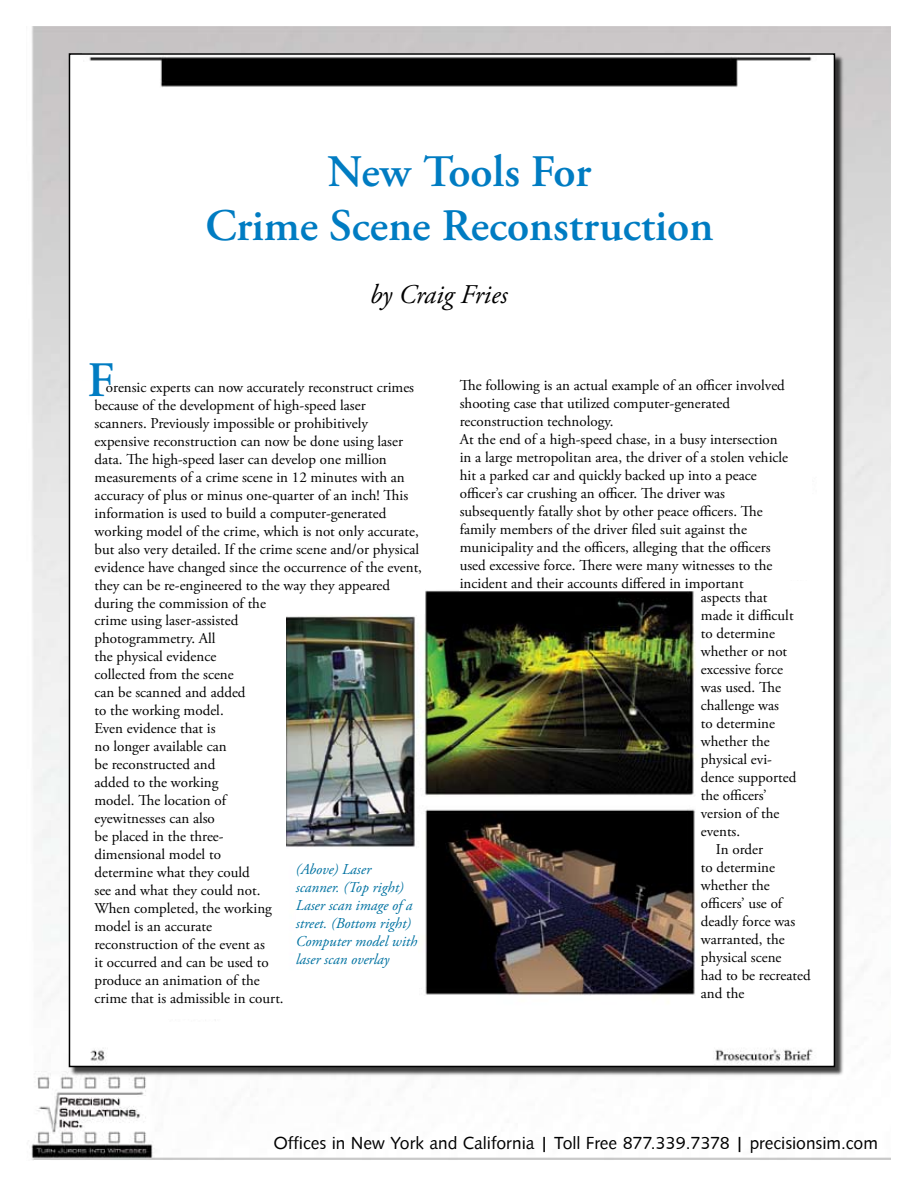
<style>
.page{position:relative;width:918px;height:1188px;background:#fff}
.page>*{position:absolute;margin:0;border:0;box-sizing:border-box;transform-origin:0 0}
.t1{font:600 49.5px "Adobe Garamond Pro";color:#007cc2}
.t2{font:600 45px/54px "Adobe Garamond Pro";color:#007cc2;text-align:center}
.t3{font:italic 27px "Adobe Garamond Pro";color:#000}
.t4{font:18px "Syntax T";color:#000}
.t5{font:15px/18px "Adobe Garamond Pro";color:#000}
.t6{font:italic 15px/18px "Adobe Garamond Pro";color:#0072a1}
</style>
<div class="page">
<img style="left:31px;top:27px;width:860px;height:1133px">
<div style="left:70px;top:54px;width:775px;height:1023px;background:#000;opacity:.75"></div>
<img style="left:82px;top:56px;width:750px;height:1008px">
<div style="left:166px;top:153px;width:587px;height:107px;background:#fff"></div>
<div style="left:370px;top:284px;width:155px;height:45px;background:#fff"></div>
<div style="left:78px;top:381px;width:369px;height:199px;background:#fff"></div>
<div style="left:88px;top:584px;width:80px;height:445px;background:#fff"></div>
<div style="left:95px;top:381px;width:330px;height:233px;background:#fff"></div>
<div style="left:94px;top:614px;width:192px;height:405px;background:#fff"></div>
<div style="left:444px;top:381px;width:368px;height:199px;background:#fff"></div>
<div style="left:460px;top:379px;width:330px;height:211px;background:#fff"></div>
<div style="left:701px;top:591px;width:117px;height:448px;background:#fff"></div>
<div style="left:296px;top:863px;width:121px;height:138px;background:#fff"></div>
<h2 class="t2" style="left:205px;top:145px;width:509px">New Tools For<br>Crime Scene Reconstruction</h2>
<h3 class="t3" style="left:370px;top:279px;width:139px">by Craig Fries</h3>
<h1 class="t1" style="left:88px;top:351px;width:28px">F</h1>
<p class="t5" style="left:95px;top:379px;width:329px;text-indent:11px">orensic experts can now accurately reconstruct crimes because of the development of high-speed laser<br>scanners. Previously impossible or prohibitively expensive reconstruction can now be done using laser data. The high-speed laser can develop one million measurements of a crime scene in 12 minutes with an accuracy of plus or minus one-quarter of an inch! This information is used to build a computer-generated working model of the crime, which is not only accurate, but also very detailed. If the crime scene and/or physical evidence have changed since the occurrence of the event, they can be re-engineered to the way they appeared during the commission of the</p>
<p class="t5" style="left:94px;top:612px;width:191px">crime using laser-assisted photogrammetry. All<br>the physical evidence<br>collected from the scene<br>can be scanned and added<br>to the working model.<br>Even evidence that is<br>no longer available can<br>be reconstructed and<br>added to the working<br>model. The location of eyewitnesses can also<br>be placed in the three&shy;dimensional model to<br>determine what they could<br>see and what they could not.<br>When completed, the working model is an accurate reconstruction of the event as<br>it occurred and can be used to produce an animation of the crime that is admissible in court.</p>
<p class="t6" style="left:296px;top:861px;width:123px">(Above) Laser scanner. (Top right)<br>Laser scan image of a street. (Bottom right)<br>Computer model with laser scan overlay</p>
<p class="t5" style="left:460px;top:377px;width:330px">The following is an actual example of an officer involved shooting case that utilized computer-generated reconstruction technology.<br>At the end of a high-speed chase, in a busy intersection in a large metropolitan area, the driver of a stolen vehicle hit a parked car and quickly backed up into a peace officer’s car crushing an officer. The driver was subsequently fatally shot by other peace officers. The family members of the driver filed suit against the municipality and the officers, alleging that the officers used excessive force. There were many witnesses to the incident and their accounts differed in important</p>
<p class="t5" style="left:701px;top:589px;width:68px">aspects that</p>
<p class="t5" style="left:701px;top:607px;width:94px">made it difficult</p>
<p class="t5" style="left:701px;top:625px;width:76px">to determine</p>
<p class="t5" style="left:701px;top:643px;width:88px">whether or not</p>
<p class="t5" style="left:701px;top:661px;width:84px">excessive force</p>
<p class="t5" style="left:701px;top:679px;width:82px">was used. The</p>
<p class="t5" style="left:701px;top:697px;width:80px">challenge was</p>
<p class="t5" style="left:701px;top:715px;width:76px">to determine</p>
<p class="t5" style="left:701px;top:733px;width:70px">whether the</p>
<p class="t5" style="left:701px;top:751px;width:73px">physical evi-</p>
<p class="t5" style="left:701px;top:769px;width:97px">dence supported</p>
<p class="t5" style="left:701px;top:787px;width:67px">the officers’</p>
<p class="t5" style="left:701px;top:805px;width:80px">version of the</p>
<p class="t5" style="left:701px;top:823px;width:41px">events.</p>
<p class="t5" style="left:716px;top:841px;width:49px">In order</p>
<p class="t5" style="left:701px;top:859px;width:76px">to determine</p>
<p class="t5" style="left:701px;top:877px;width:70px">whether the</p>
<p class="t5" style="left:701px;top:895px;width:83px">officers’ use of</p>
<p class="t5" style="left:701px;top:913px;width:96px">deadly force was</p>
<p class="t5" style="left:701px;top:931px;width:85px">warranted, the</p>
<p class="t5" style="left:701px;top:949px;width:82px">physical scene</p>
<p class="t5" style="left:701px;top:967px;width:111px">had to be recreated</p>
<p class="t5" style="left:701px;top:985px;width:45px">and the</p>
<p class="t4" style="left:273px;top:1133px;width:606px">Offices in New York and California | Toll Free 877.339.7378 | precisionsim.com</p>
</div>
